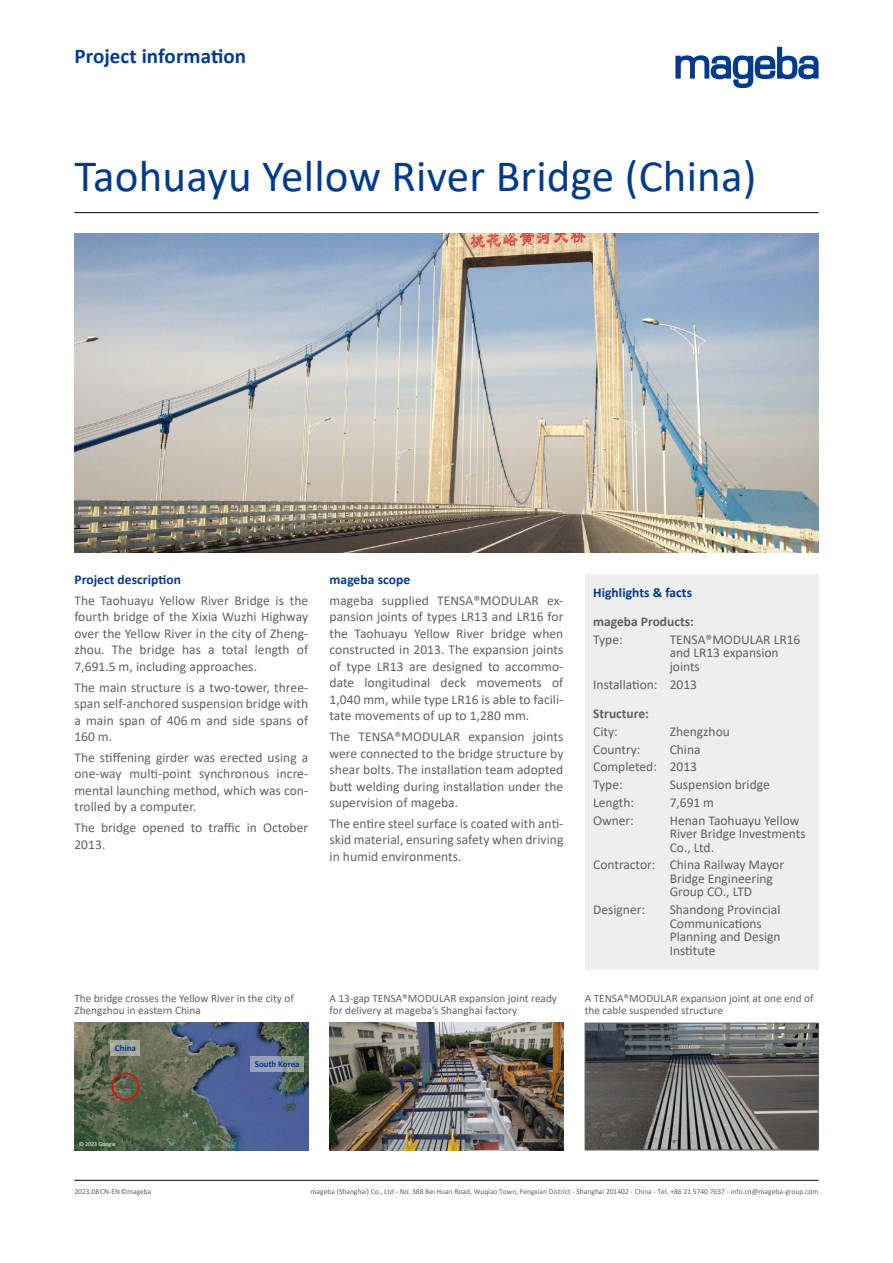
<style>
.page{position:relative;width:893px;height:1263px;background:#fff}
.page>*{position:absolute;margin:0;border:0;box-sizing:border-box;transform-origin:0 0}
.t1{font:45px "Calibri";letter-spacing:.005em;color:#003a8c}
.t2{font:700 21px "Calibri";letter-spacing:.005em;color:#003a8c}
.t3{font:13.5px/16.5px "Calibri";color:#616060;text-align:justify}
.t4{font:700 13.5px "Calibri";letter-spacing:.005em;color:#003a8c}
.t5{font:700 13.5px "Calibri";color:#616060}
.t6{font:11.25px/12px "Calibri";color:#616060}
.t7{font:700 9px "Calibri";letter-spacing:-.01em;color:#003a8c}
.t8{font:7.5px "Calibri";color:#616060}
.t9{font:6px "Calibri";color:#fff}
</style>
<div class="page">
<hr style="left:74px;top:1180px;width:745px;height:1px;background:#000">
<hr style="left:74px;top:212px;width:745px;height:1px;background:#000">
<img style="left:587px;top:1025px;width:230px;height:123px">
<div style="left:585px;top:1023px;width:234px;height:127px;border:1px solid #616060"></div>
<img style="left:330px;top:1023px;width:233px;height:127px">
<img style="left:74px;top:234px;width:745px;height:319px">
<img style="left:74px;top:1023px;width:234px;height:127px">
<div style="left:112px;top:1073px;width:27px;height:27px;border:2px solid #f00;border-radius:50%"></div>
<div style="left:585px;top:574px;width:234px;height:396px;background:#efeeef"></div>
<svg style="left:111px;top:1040px;width:29px;height:15px"></svg>
<svg style="left:250px;top:1056px;width:54px;height:15px"></svg>
<svg style="left:675px;top:47px;width:144px;height:41px"></svg>
<h2 class="t2" style="left:74px;top:41px;width:173px">Project information</h2>
<h1 class="t1" style="left:74px;top:145px;width:684px">Taohuayu Yellow River Bridge (China)</h1>
<p class="t4" style="left:74px;top:570px;width:108px">Project description</p>
<p class="t3" style="left:74px;top:592px;width:235px">The Taohuayu Yellow River Bridge is the fourth bridge of the Xixia Wuzhi Highway over the Yellow River in the city of Zheng&shy;zhou. The bridge has a total length of 7,691.5 m, including approaches.</p>
<p class="t3" style="left:74px;top:679px;width:235px">The main structure is a two-tower, three&shy;span self-anchored suspension bridge with a main span of 406 m and side spans of 160 m.</p>
<p class="t3" style="left:74px;top:749px;width:235px">The stiffening girder was erected using a one-way multi-point synchronous incre&shy;mental launching method, which was con&shy;trolled by a computer.</p>
<p class="t3" style="left:74px;top:819px;width:235px">The bridge opened to traffic in October<br>2013.</p>
<p class="t4" style="left:330px;top:570px;width:82px">mageba scope</p>
<p class="t3" style="left:330px;top:592px;width:235px">mageba supplied TENSA®MODULAR ex&shy;pansion joints of types LR13 and LR16 for the Taohuayu Yellow River bridge when constructed in 2013. The expansion joints of type LR13 are designed to accommo&shy;date longitudinal deck movements of 1,040 mm, while type LR16 is able to facili&shy;tate movements of up to 1,280 mm.</p>
<p class="t3" style="left:330px;top:728px;width:235px">The TENSA®MODULAR expansion joints were connected to the bridge structure by shear bolts. The installation team adopted butt welding during installation under the supervision of mageba.</p>
<p class="t3" style="left:330px;top:815px;width:235px">The entire steel surface is coated with anti&shy;skid material, ensuring safety when driving in humid environments.</p>
<p class="t4" style="left:593px;top:583px;width:100px">Highlights &amp; facts</p>
<p class="t5" style="left:593px;top:612px;width:102px">mageba Products:</p>
<p class="t3" style="left:593px;top:631px;width:31px">Type:</p>
<p class="t3" style="left:670px;top:632px;width:132px;line-height:13.5px;text-align:left">TENSA®MODULAR LR16 and LR13 expansion joints</p>
<p class="t3" style="left:593px;top:676px;width:105px">Installation: 2013</p>
<p class="t5" style="left:593px;top:704px;width:57px">Structure:</p>
<p class="t3" style="left:593px;top:723px;width:26px">City:</p>
<p class="t3" style="left:670px;top:723px;width:62px">Zhengzhou</p>
<p class="t3" style="left:593px;top:740px;width:49px">Country:</p>
<p class="t3" style="left:593px;top:740px;width:109px;line-height:17.7px;text-align:left;text-indent:76px">China<br>Completed: 2013<br>Type:</p>
<p class="t3" style="left:670px;top:776px;width:102px">Suspension bridge</p>
<p class="t3" style="left:593px;top:794px;width:42px">Length:</p>
<p class="t3" style="left:670px;top:794px;width:46px">7,691 m</p>
<p class="t3" style="left:593px;top:811px;width:42px">Owner:</p>
<p class="t3" style="left:670px;top:813px;width:137px;line-height:13.5px;text-align:left">Henan Taohuayu Yellow<br>River Bridge Investments<br>Co., Ltd.</p>
<p class="t3" style="left:670px;top:858px;width:116px;line-height:13.5px;text-align:left;text-indent:-76px">Contractor: China Railway Mayor<br>Bridge Engineering<br>Group CO., LTD</p>
<p class="t3" style="left:593px;top:901px;width:53px">Designer:</p>
<p class="t3" style="left:670px;top:902px;width:112px;line-height:13.5px;text-align:left">Shandong Provincial<br>Communications<br>Planning and Design<br>Institute</p>
<p class="t6" style="left:74px;top:992px;width:221px">The bridge crosses the Yellow River in the city of<br>Zhengzhou in eastern China</p>
<p class="t6" style="left:330px;top:992px;width:229px">A 13-gap TENSA®MODULAR expansion joint ready for delivery at mageba’s Shanghai factory</p>
<p class="t6" style="left:585px;top:992px;width:230px">A TENSA®MODULAR expansion joint at one end of the cable suspended structure</p>
<p class="t7" style="left:115px;top:1042px;width:23px">China</p>
<p class="t9" style="left:79px;top:1140px;width:39px">© 2023 Google</p>
<p class="t7" style="left:255px;top:1057px;width:46px">South Korea</p>
<p class="t8" style="left:74px;top:1186px;width:79px">2023.08 CN-EN ©mageba</p>
<p class="t8" style="left:311px;top:1186px;width:509px">mageba (Shanghai) Co., Ltd - No. 388 Bei Huan Road, Wuqiao Town, Fengxian District - Shanghai 201402 - China - Tel. +86 21 5740 7637 - info.cn@mageba-group.com</p>
</div>
